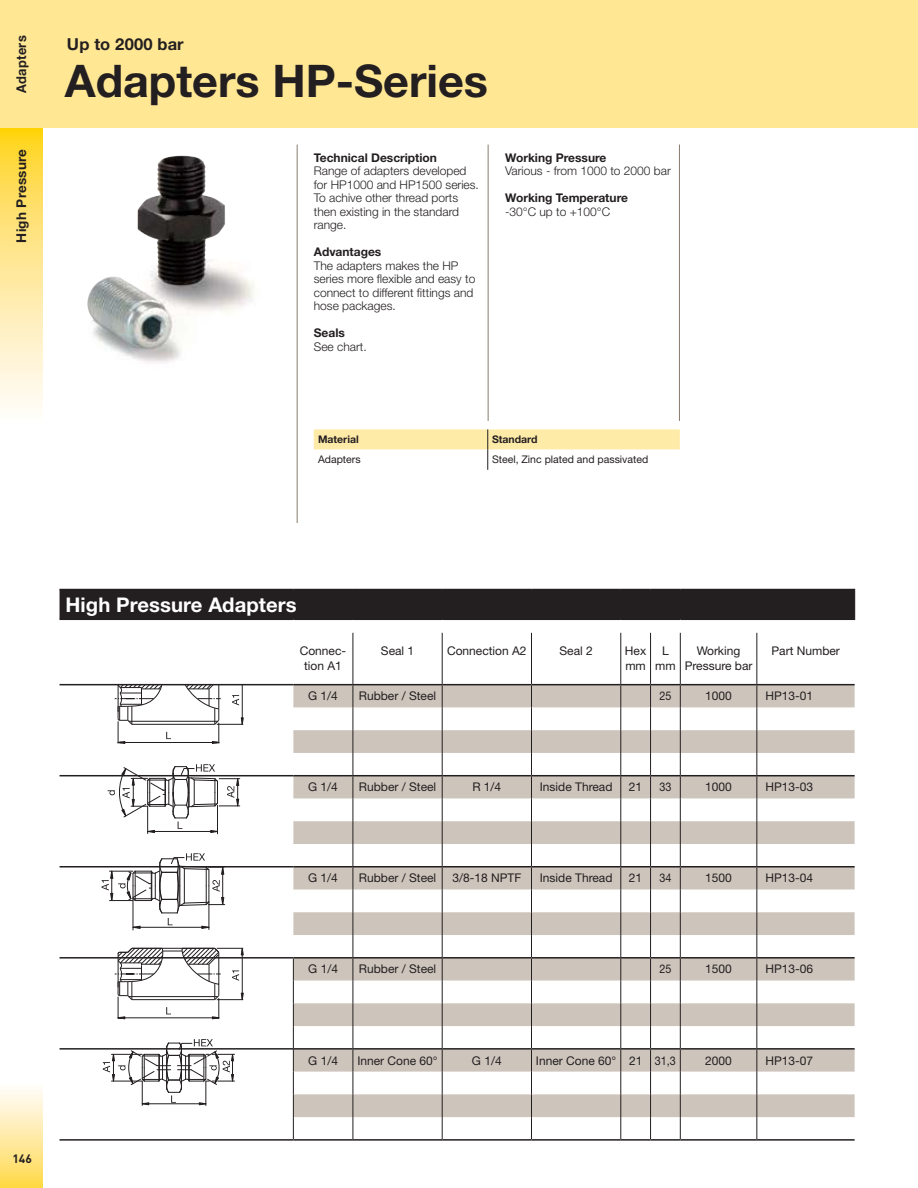
<style>
.page{position:relative;width:918px;height:1188px;background:#fff}
.page>*{position:absolute;margin:0;border:0;box-sizing:border-box;transform-origin:0 0}
.t1{font:700 45px "Helvetica Neue LT Std";color:#231f20}
.t2{font:700 20.25px "Helvetica Neue LT Std";letter-spacing:.005em;color:#fff}
.t3{font:700 16.5px "Helvetica Neue LT Std";letter-spacing:.01em;color:#231f20}
.t4{font:700 13.5px "Helvetica Neue LT Std";letter-spacing:.02em;color:#231f20}
.t5{font:700 13.5px "Helvetica Neue LT Std";letter-spacing:.02em;color:#231f20;scale:.95 1}
.t6{font:12px/15px "Helvetica Neue LT Std";color:#231f20;text-align:center}
.t7{font:300 12px/13.5px "Helvetica Neue LT Std";color:#231f20}
.t8{font:700 12px "Helvetica Neue LT Std";color:#231f20}
.t9{font:12px "Helvetica Neue LT Std";color:#231f20;scale:.9 1}
.t10{font:700 12px "DINOT";color:#231f20}
.t11{font:10.5px "Helvetica Neue LT Std";color:#231f20}
.t12{font:700 10.5px "Helvetica Neue LT Std";color:#231f20}
</style>
<div class="page">
<img style="left:87px;top:156px;width:167px;height:207px">
<svg style="left:0;top:128px;width:43px;height:280px"></svg>
<div style="left:0;top:0;width:918px;height:128px;background:#ffe794"></div>
<div style="left:0;top:1082px;width:43px;height:106px;background:linear-gradient(to bottom,#fffeff,#ffd94c)"></div>
<hr style="left:297px;top:145px;width:1px;height:378px;background:#887d6e">
<hr style="left:488px;top:145px;width:1px;height:276px;background:#887d6e">
<hr style="left:679px;top:145px;width:1px;height:276px;background:#887d6e">
<svg style="left:60px;top:633px;width:795px;height:461px"></svg>
<hr style="left:60px;top:619px;width:233px;height:1px;background:#231f20">
<hr style="left:293px;top:619px;width:60px;height:1px;background:#231f20">
<hr style="left:353px;top:619px;width:89px;height:1px;background:#231f20">
<hr style="left:442px;top:619px;width:179px;height:1px;background:#231f20">
<hr style="left:621px;top:619px;width:59px;height:1px;background:#231f20">
<hr style="left:680px;top:619px;width:175px;height:1px;background:#231f20">
<hr style="left:60px;top:957px;width:233px;height:2px;background:#231f20">
<hr style="left:60px;top:1048px;width:233px;height:2px;background:#231f20">
<hr style="left:60px;top:1139px;width:233px;height:2px;background:#231f20">
<div style="left:60px;top:589px;width:795px;height:30px;background:#231f20"></div>
<hr style="left:60px;top:684px;width:233px;height:1px;background:#231f20">
<hr style="left:60px;top:775px;width:233px;height:1px;background:#231f20">
<hr style="left:60px;top:866px;width:233px;height:2px;background:#231f20">
<hr style="left:353px;top:633px;width:1px;height:51px;background:#231f20">
<hr style="left:442px;top:633px;width:1px;height:51px;background:#231f20">
<hr style="left:531px;top:633px;width:1px;height:51px;background:#231f20">
<hr style="left:620px;top:633px;width:1px;height:51px;background:#231f20">
<hr style="left:650px;top:633px;width:1px;height:51px;background:#231f20">
<hr style="left:680px;top:633px;width:1px;height:51px;background:#231f20">
<hr style="left:756px;top:633px;width:1px;height:51px;background:#231f20">
<hr style="left:293px;top:1139px;width:60px;height:2px;background:#231f20">
<hr style="left:353px;top:1139px;width:89px;height:2px;background:#231f20">
<hr style="left:442px;top:1139px;width:89px;height:2px;background:#231f20">
<hr style="left:531px;top:1139px;width:90px;height:2px;background:#231f20">
<hr style="left:621px;top:1139px;width:30px;height:2px;background:#231f20">
<hr style="left:651px;top:1139px;width:29px;height:2px;background:#231f20">
<hr style="left:680px;top:1139px;width:77px;height:2px;background:#231f20">
<hr style="left:757px;top:1139px;width:98px;height:2px;background:#231f20">
<svg style="left:293px;top:684px;width:562px;height:455px"></svg>
<svg style="left:314px;top:429px;width:366px;height:41px"></svg>
<p class="t5" style="left:16px;top:93px;width:62px;rotate:-90deg">Adapters</p>
<p class="t4" style="left:16px;top:243px;width:95px;rotate:-90deg">High Pressure</p>
<h3 class="t3" style="left:67px;top:38px;width:118px">Up to 2000 bar</h3>
<h1 class="t1" style="left:65px;top:65px;width:425px">Adapters HP-Series</h1>
<p class="t8" style="left:314px;top:153px;width:125px">Technical Description</p>
<p class="t7" style="left:314px;top:165px;width:167px">Range of adapters developed for HP1000 and HP1500 series.<br>To achive other thread ports then existing in the standard range.</p>
<p class="t8" style="left:314px;top:248px;width:69px">Advantages</p>
<p class="t7" style="left:314px;top:260px;width:163px">The adapters makes the HP series more flexible and easy to connect to different fittings and hose packages.</p>
<p class="t8" style="left:314px;top:329px;width:33px">Seals</p>
<p class="t7" style="left:314px;top:341px;width:54px">See chart.</p>
<p class="t8" style="left:505px;top:153px;width:103px">Working Pressure</p>
<p class="t7" style="left:505px;top:165px;width:167px">Various - from 1000 to 2000 bar</p>
<p class="t8" style="left:505px;top:194px;width:124px">Working Temperature</p>
<p class="t7" style="left:505px;top:206px;width:107px">-30°C up to +100°C</p>
<p class="t12" style="left:318px;top:435px;width:42px">Material</p>
<p class="t12" style="left:492px;top:435px;width:47px">Standard</p>
<p class="t11" style="left:318px;top:456px;width:44px">Adapters</p>
<p class="t11" style="left:492px;top:456px;width:158px">Steel, Zinc plated and passivated</p>
<p class="t10" style="left:12px;top:1152px;width:21px">146</p>
<h2 class="t2" style="left:66px;top:597px;width:233px">High Pressure Adapters</h2>
<p class="t6" style="left:300px;top:644px;width:48px">Connec&shy;tion A1</p>
<p class="t6" style="left:381px;top:644px;width:35px">Seal 1</p>
<p class="t6" style="left:447px;top:644px;width:81px">Connection A2</p>
<p class="t6" style="left:559px;top:644px;width:35px">Seal 2</p>
<p class="t6" style="left:625px;top:644px;width:23px;text-align:left">Hex mm</p>
<p class="t6" style="left:655px;top:644px;width:22px">L mm</p>
<p class="t6" style="left:685px;top:644px;width:69px">Working<br>Pressure bar</p>
<p class="t6" style="left:772px;top:644px;width:70px">Part Number</p>
<p class="t6" style="left:308px;top:690px;width:31px">G 1/4</p>
<p class="t6" style="left:359px;top:690px;width:79px">Rubber / Steel</p>
<p class="t9" style="left:659px;top:692px;width:15px">25</p>
<p class="t6" style="left:705px;top:690px;width:28px">1000</p>
<p class="t6" style="left:765px;top:690px;width:49px">HP13-01</p>
<p class="t6" style="left:308px;top:781px;width:31px">G 1/4</p>
<p class="t6" style="left:359px;top:781px;width:79px">Rubber / Steel</p>
<p class="t6" style="left:472px;top:781px;width:30px">R 1/4</p>
<p class="t6" style="left:540px;top:781px;width:74px">Inside Thread</p>
<p class="t6" style="left:629px;top:781px;width:15px">21</p>
<p class="t9" style="left:659px;top:783px;width:15px">33</p>
<p class="t6" style="left:705px;top:781px;width:28px">1000</p>
<p class="t6" style="left:765px;top:781px;width:49px">HP13-03</p>
<p class="t6" style="left:308px;top:872px;width:31px">G 1/4</p>
<p class="t6" style="left:359px;top:872px;width:79px">Rubber / Steel</p>
<p class="t6" style="left:452px;top:872px;width:70px">3/8-18 NPTF</p>
<p class="t6" style="left:540px;top:872px;width:74px">Inside Thread</p>
<p class="t6" style="left:629px;top:872px;width:15px">21</p>
<p class="t9" style="left:659px;top:874px;width:15px">34</p>
<p class="t6" style="left:705px;top:872px;width:28px">1500</p>
<p class="t6" style="left:765px;top:872px;width:49px">HP13-04</p>
<p class="t6" style="left:308px;top:963px;width:31px">G 1/4</p>
<p class="t6" style="left:359px;top:963px;width:79px">Rubber / Steel</p>
<p class="t9" style="left:659px;top:965px;width:15px">25</p>
<p class="t6" style="left:705px;top:963px;width:28px">1500</p>
<p class="t6" style="left:765px;top:963px;width:49px">HP13-06</p>
<p class="t6" style="left:308px;top:1054px;width:31px">G 1/4</p>
<p class="t6" style="left:357px;top:1054px;width:82px">Inner Cone 60°</p>
<p class="t6" style="left:472px;top:1054px;width:31px">G 1/4</p>
<p class="t6" style="left:536px;top:1054px;width:141px">Inner Cone 60° 21 31,3</p>
<p class="t6" style="left:705px;top:1054px;width:28px">2000</p>
<p class="t6" style="left:765px;top:1054px;width:49px">HP13-07</p>
</div>
